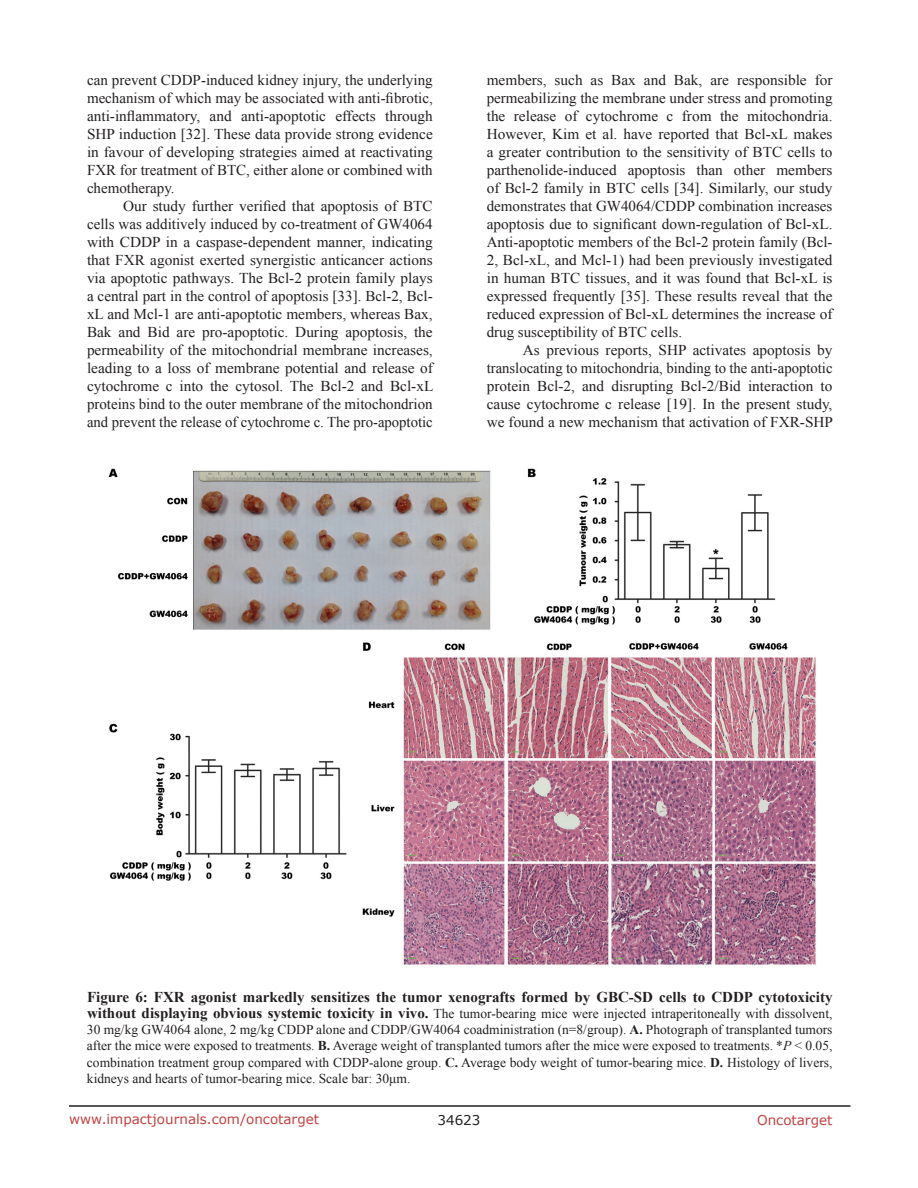
<style>
.page{position:relative;width:918px;height:1188px;background:#fff}
.page>*{position:absolute;margin:0;border:0;box-sizing:border-box;transform-origin:0 0}
.t1{font:15px/18px "Times New Roman";color:#231f20;text-align:justify}
.t2{font:700 15px "Times New Roman";color:#231f20}
.t3{font:13.5px/16.2px "Times New Roman";color:#231f20;text-align:justify}
.t4{font:13.5px "Verdana";color:#c24141}
.t5{font:13.5px "Verdana";color:#231f20}
.s1{font-weight:700;font-size:15px}
.s2{font-weight:700}
.s3{font-style:italic}
</style>
<div class="page">
<hr style="left:69px;top:1105px;width:781px;height:2px;background:#231f20">
<img style="left:108px;top:468px;width:708px;height:497px">
<p class="t1" style="left:87px;top:71px;width:347px">can prevent CDDP-induced kidney injury, the underlying mechanism of which may be associated with anti-fibrotic, anti-inflammatory, and anti-apoptotic effects through SHP induction [32]. These data provide strong evidence in favour of developing strategies aimed at reactivating FXR for treatment of BTC, either alone or combined with chemotherapy.</p>
<p class="t1" style="left:87px;top:197px;width:348px;text-indent:36px">Our study further verified that apoptosis of BTC cells was additively induced by co-treatment of GW4064 with CDDP in a caspase-dependent manner, indicating that FXR agonist exerted synergistic anticancer actions via apoptotic pathways. The Bcl-2 protein family plays a central part in the control of apoptosis [33]. Bcl-2, Bcl&shy;xL and Mcl-1 are anti-apoptotic members, whereas Bax, Bak and Bid are pro-apoptotic. During apoptosis, the permeability of the mitochondrial membrane increases, leading to a loss of membrane potential and release of cytochrome c into the cytosol. The Bcl-2 and Bcl-xL proteins bind to the outer membrane of the mitochondrion and prevent the release of cytochrome c. The pro-apoptotic</p>
<p class="t1" style="left:487px;top:71px;width:347px">members, such as Bax and Bak, are responsible for permeabilizing the membrane under stress and promoting the release of cytochrome c from the mitochondria.<br>However, Kim et al. have reported that Bcl-xL makes a greater contribution to the sensitivity of BTC cells to parthenolide-induced apoptosis than other members of Bcl-2 family in BTC cells [34]. Similarly, our study demonstrates that GW4064/CDDP combination increases apoptosis due to significant down-regulation of Bcl-xL.<br>Anti-apoptotic members of the Bcl-2 protein family (Bcl-2, Bcl-xL, and Mcl-1) had been previously investigated in human BTC tissues, and it was found that Bcl-xL is expressed frequently [35]. These results reveal that the reduced expression of Bcl-xL determines the increase of drug susceptibility of BTC cells.</p>
<p class="t1" style="left:487px;top:341px;width:348px;text-indent:36px">As previous reports, SHP activates apoptosis by translocating to mitochondria, binding to the anti-apoptotic protein Bcl-2, and disrupting Bcl-2/Bid interaction to cause cytochrome c release [19]. In the present study, we found a new mechanism that activation of FXR-SHP</p>
<p class="t2" style="left:87px;top:986px;width:747px">Figure 6: FXR agonist markedly sensitizes the tumor xenografts formed by GBC-SD cells to CDDP cytotoxicity</p>
<p class="t3" style="left:87px;top:1005px;width:747px"><span class="s1">without displaying obvious systemic toxicity in vivo.</span> The tumor-bearing mice were injected intraperitoneally with dissolvent, 30 mg/kg GW4064 alone, 2 mg/kg CDDP alone and CDDP/GW4064 coadministration (n=8/group). <span class="s2">A.</span> Photograph of transplanted tumors after the mice were exposed to treatments. <span class="s2">B.</span> Average weight of transplanted tumors after the mice were exposed to treatments. *<span class="s3">P</span> &lt; 0.05, combination treatment group compared with CDDP-alone group. <span class="s2">C.</span> Average body weight of tumor-bearing mice. <span class="s2">D.</span> Histology of livers, kidneys and hearts of tumor-bearing mice. Scale bar: 30μm.</p>
<p class="t4" style="left:69px;top:1110px;width:252px">www.impactjournals.com/oncotarget</p>
<p class="t5" style="left:438px;top:1111px;width:44px">34623</p>
<p class="t4" style="left:757px;top:1111px;width:77px">Oncotarget</p>
</div>
